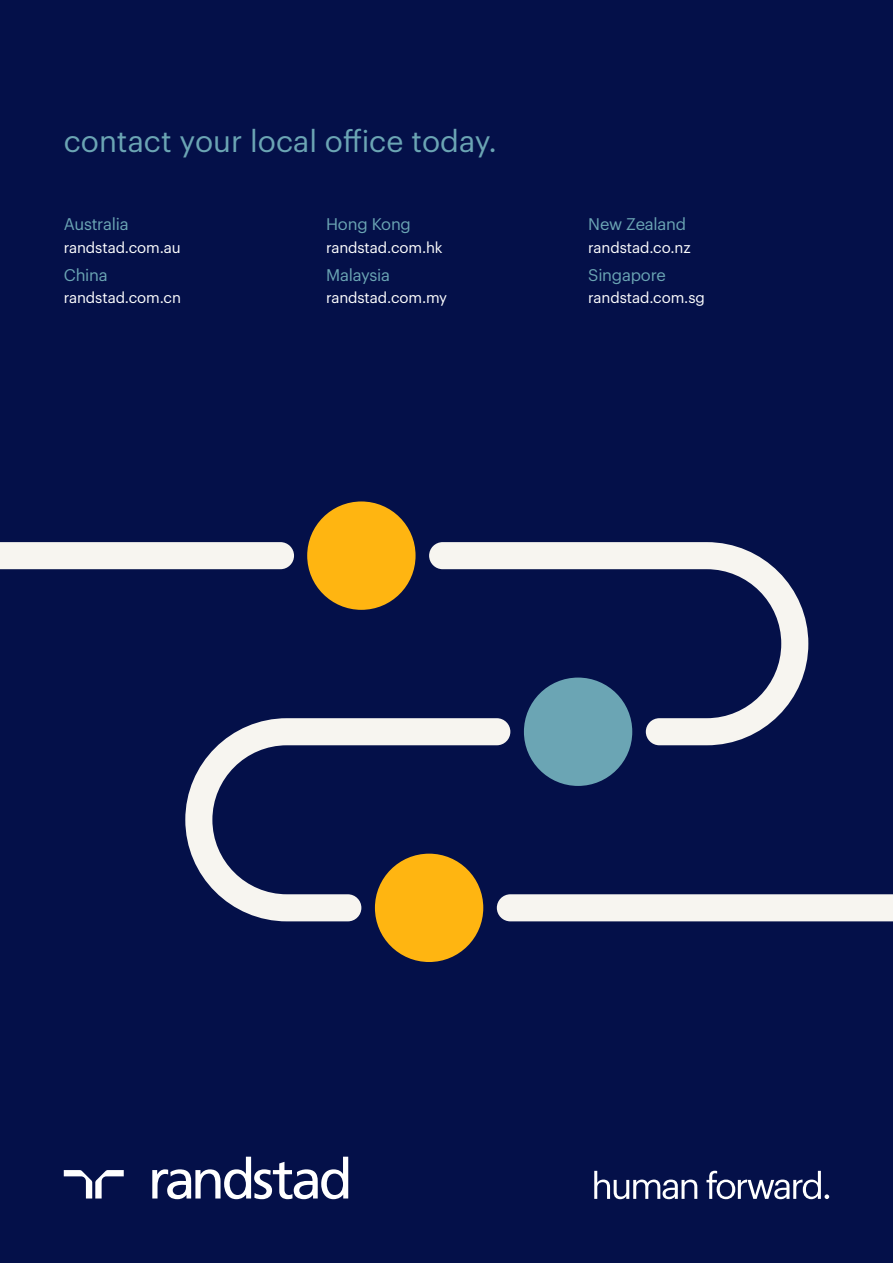
<style>
.page{position:relative;width:893px;height:1263px;background:#041049}
.page>*{position:absolute;margin:0;border:0;box-sizing:border-box;transform-origin:0 0}
.t1{font:30px "Graphik";color:#6ba5b4}
.t2{font:16.5px "Graphik";letter-spacing:-.015em;color:#6ba5b4}
.t3{font:15px "Graphik";letter-spacing:-.005em;color:#fff}
</style>
<div class="page">
<svg style="left:64px;top:1170px;width:60px;height:28px"></svg>
<svg style="left:152px;top:1157px;width:196px;height:42px"></svg>
<svg style="left:594px;top:1171px;width:103px;height:28px"></svg>
<svg style="left:706px;top:1171px;width:123px;height:28px"></svg>
<svg style="left:429px;top:542px;width:379px;height:203px"></svg>
<svg style="left:185px;top:718px;width:325px;height:203px"></svg>
<div style="left:307px;top:501px;width:109px;height:109px;background:#ffb511;border-radius:50%"></div>
<div style="left:524px;top:677px;width:108px;height:109px;background:#6ba5b4;border-radius:50%"></div>
<div style="left:375px;top:854px;width:108px;height:108px;background:#ffb511;border-radius:50%"></div>
<div style="left:497px;top:894px;width:396px;height:27px;background:#f7f5f0"></div>
<div style="left:0;top:542px;width:294px;height:27px;background:#f7f5f0"></div>
<h1 class="t1" style="left:64px;top:119px;width:435px">contact your local office today.</h1>
<p class="t2" style="left:64px;top:212px;width:66px">Australia</p>
<p class="t3" style="left:64px;top:236px;width:119px">randstad.com.au</p>
<p class="t2" style="left:64px;top:263px;width:45px">China</p>
<p class="t3" style="left:64px;top:286px;width:119px">randstad.com.cn</p>
<p class="t2" style="left:326px;top:212px;width:86px">Hong Kong</p>
<p class="t3" style="left:326px;top:236px;width:118px">randstad.com.hk</p>
<p class="t2" style="left:326px;top:263px;width:66px">Malaysia</p>
<p class="t3" style="left:326px;top:286px;width:123px">randstad.com.my</p>
<p class="t2" style="left:588px;top:212px;width:100px">New Zealand</p>
<p class="t3" style="left:588px;top:236px;width:104px">randstad.co.nz</p>
<p class="t2" style="left:588px;top:263px;width:79px">Singapore</p>
<p class="t3" style="left:588px;top:286px;width:118px">randstad.com.sg</p>
</div>
